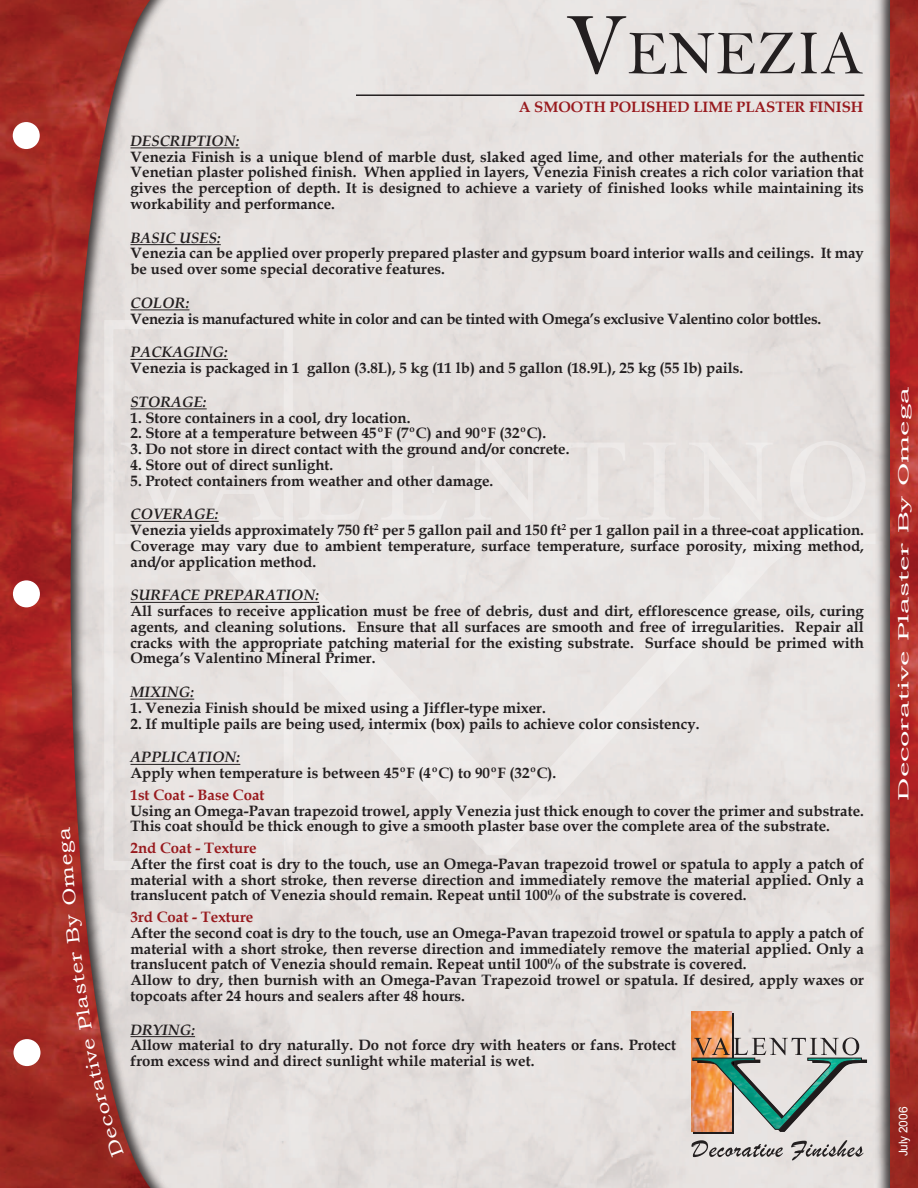
<style>
.page{position:relative;width:918px;height:1188px;background:#fff}
.page>*{position:absolute;margin:0;border:0;box-sizing:border-box;transform-origin:0 0}
.t1{font:63px "Bell";color:#231f20}
.t2{font:700 15px/15.8px "Book Antiqua";color:#231f20}
.t3{font:700 15px/15.8px "Book Antiqua";letter-spacing:-.02em;color:#231f20}
.t4{font:700 15px "Book Antiqua";color:#981a1e}
.t5{font:italic 700 15px "Book Antiqua";color:#231f20}
.t6{font:14.7px "Bookman Old Style";color:#fff;scale:2 1}
.t7{font:12px "Arial";letter-spacing:-.015em;color:#fff}
.s1{font-size:90.15px}
.s2{font-style:italic}
.s3{color:#981a1e}
</style>
<div class="page">
<div style="left:181px;top:0;width:655px;height:1188px;background:#e7e2df"></div>
<img style="left:836px;top:0;width:54px;height:1188px">
<img style="left:890px;top:0;width:28px;height:1188px">
<img style="left:0;top:0;width:156px;height:1188px">
<div style="left:104px;top:320px;width:189px;height:550px;border:9px solid #fff"></div>
<svg style="left:115px;top:534px;width:761px;height:321px;background:#e8e4e2"></svg>
<svg style="left:121px;top:441px;width:162px;height:80px;background:#e5e0de"></svg>
<svg style="left:298px;top:443px;width:67px;height:77px;background:#e7e2e0"></svg>
<svg style="left:381px;top:443px;width:66px;height:77px;background:#e6e2e0"></svg>
<svg style="left:460px;top:443px;width:84px;height:78px;background:#e7e2e0"></svg>
<div style="left:561px;top:443px;width:64px;height:77px;background:#e7e3e1"></div>
<div style="left:643px;top:443px;width:33px;height:77px;background:#e7e2e0"></div>
<div style="left:689px;top:443px;width:84px;height:78px;background:#e7e3e1"></div>
<div style="left:790px;top:441px;width:76px;height:80px;background:#e7e3e1"></div>
<div style="left:14px;top:1039px;width:26px;height:27px;background:#fff;border-radius:50%"></div>
<div style="left:13px;top:122px;width:27px;height:27px;background:#fff;border-radius:50%"></div>
<div style="left:13px;top:580px;width:27px;height:27px;background:#fff;border-radius:50%"></div>
<svg style="left:693px;top:1014px;width:40px;height:120px"></svg>
<img style="left:691px;top:1012px;width:40px;height:120px">
<svg style="left:692px;top:1037px;width:175px;height:95px;background:#b9b2a3"></svg>
<svg style="left:691px;top:1140px;width:92px;height:17px;background:#b2aead"></svg>
<svg style="left:791px;top:1140px;width:72px;height:20px"></svg>
<hr style="left:356px;top:94px;width:508px;height:2px;background:#231f20">
<hr style="left:130px;top:147px;width:110px;height:1px;background:#231f20">
<hr style="left:130px;top:244px;width:91px;height:1px;background:#231f20">
<hr style="left:130px;top:309px;width:60px;height:1px;background:#231f20">
<hr style="left:130px;top:359px;width:98px;height:1px;background:#231f20">
<hr style="left:130px;top:408px;width:77px;height:1px;background:#231f20">
<hr style="left:130px;top:521px;width:89px;height:1px;background:#231f20">
<hr style="left:130px;top:602px;width:189px;height:1px;background:#231f20">
<hr style="left:130px;top:699px;width:64px;height:1px;background:#231f20">
<hr style="left:130px;top:764px;width:110px;height:1px;background:#231f20">
<hr style="left:130px;top:1036px;width:65px;height:1px;background:#231f20">
<svg style="left:85px;top:1038px;width:39px;height:119px;background:#9a433d"></svg>
<svg style="left:72px;top:951px;width:20px;height:79px;background:#ab2f29"></svg>
<svg style="left:66px;top:913px;width:16px;height:30px"></svg>
<svg style="left:61px;top:827px;width:15px;height:78px"></svg>
<p class="t1" style="left:566px;top:16px;width:300px"><span class="s1">V</span>ENEZIA</p>
<p class="t4" style="left:519px;top:99px;width:346px">A SMOOTH POLISHED LIME PLASTER FINISH</p>
<p class="t2" style="left:130px;top:133px;width:735px"><span class="s2">DESCRIPTION:<br></span>Venezia Finish is a unique blend of marble dust, slaked aged lime, and other materials for the authentic Venetian plaster polished finish. When applied in layers, Venezia Finish creates a rich color variation that gives the perception of depth. It is designed to achieve a variety of finished looks while maintaining its workability and performance.</p>
<p class="t2" style="left:130px;top:230px;width:735px"><span class="s2">BASIC USES:<br></span>Venezia can be applied over properly prepared plaster and gypsum board interior walls and ceilings. It may be used over some special decorative features.</p>
<p class="t3" style="left:130px;top:295px;width:692px"><span class="s2">COLOR:<br></span>Venezia is manufactured white in color and can be tinted with Omega’s exclusive Valentino color bottles.</p>
<p class="t2" style="left:130px;top:345px;width:614px"><span class="s2">PACKAGING:<br></span>Venezia is packaged in 1 gallon (3.8L), 5 kg (11 lb) and 5 gallon (18.9L), 25 kg (55 lb) pails.</p>
<p class="t5" style="left:130px;top:393px;width:78px">STORAGE:</p>
<p class="t2" style="left:130px;top:410px;width:281px">1. Store containers in a cool, dry location.</p>
<p class="t2" style="left:130px;top:426px;width:417px">2. Store at a temperature between 45ºF (7ºC) and 90ºF (32ºC).</p>
<p class="t2" style="left:130px;top:441px;width:440px">3. Do not store in direct contact with the ground and/or concrete.</p>
<p class="t2" style="left:130px;top:457px;width:204px">4. Store out of direct sunlight.</p>
<p class="t2" style="left:130px;top:473px;width:364px">5. Protect containers from weather and other damage.</p>
<p class="t2" style="left:130px;top:507px;width:735px"><span class="s2">COVERAGE:<br></span>Venezia yields approximately 750 ft<sup>2</sup> per 5 gallon pail and 150 ft<sup>2</sup> per 1 gallon pail in a three-coat application.<br>Coverage may vary due to ambient temperature, surface temperature, surface porosity, mixing method, and/or application method.</p>
<p class="t2" style="left:130px;top:588px;width:735px"><span class="s2">SURFACE PREPARATION:<br></span>All surfaces to receive application must be free of debris, dust and dirt, efflorescence grease, oils, curing agents, and cleaning solutions. Ensure that all surfaces are smooth and free of irregularities. Repair all cracks with the appropriate patching material for the existing substrate. Surface should be primed with Omega’s Valentino Mineral Primer.</p>
<p class="t5" style="left:130px;top:683px;width:65px">MIXING:</p>
<p class="t2" style="left:130px;top:700px;width:417px">1. Venezia Finish should be mixed using a Jiffler-type mixer.</p>
<p class="t2" style="left:130px;top:716px;width:571px">2. If multiple pails are being used, intermix (box) pails to achieve color consistency.</p>
<p class="t2" style="left:130px;top:750px;width:427px"><span class="s2">APPLICATION:<br></span>Apply when temperature is between 45ºF (4ºC) to 90ºF (32ºC).</p>
<p class="t2" style="left:130px;top:787px;width:735px"><span class="s3">1st Coat - Base Coat<br></span>Using an Omega-Pavan trapezoid trowel, apply Venezia just thick enough to cover the primer and substrate.<br>This coat should be thick enough to give a smooth plaster base over the complete area of the substrate.</p>
<p class="t2" style="left:130px;top:840px;width:735px"><span class="s3">2nd Coat - Texture<br></span>After the first coat is dry to the touch, use an Omega-Pavan trapezoid trowel or spatula to apply a patch of material with a short stroke, then reverse direction and immediately remove the material applied. Only a translucent patch of Venezia should remain. Repeat until 100% of the substrate is covered.</p>
<p class="t2" style="left:130px;top:909px;width:735px"><span class="s3">3rd Coat - Texture<br></span>After the second coat is dry to the touch, use an Omega-Pavan trapezoid trowel or spatula to apply a patch of material with a short stroke, then reverse direction and immediately remove the material applied. Only a translucent patch of Venezia should remain. Repeat until 100% of the substrate is covered.<br>Allow to dry, then burnish with an Omega-Pavan Trapezoid trowel or spatula. If desired, apply waxes or topcoats after 24 hours and sealers after 48 hours.</p>
<p class="t2" style="left:130px;top:1022px;width:547px"><span class="s2">DRYING:<br></span>Allow material to dry naturally. Do not force dry with heaters or fans. Protect from excess wind and direct sunlight while material is wet.</p>
<p class="t6" style="left:895px;top:801px;width:208px;rotate:-90deg">Decorative Plaster By Omega</p>
<p class="t7" style="left:896px;top:1156px;width:51px;rotate:-90deg">July 2006</p>
</div>
